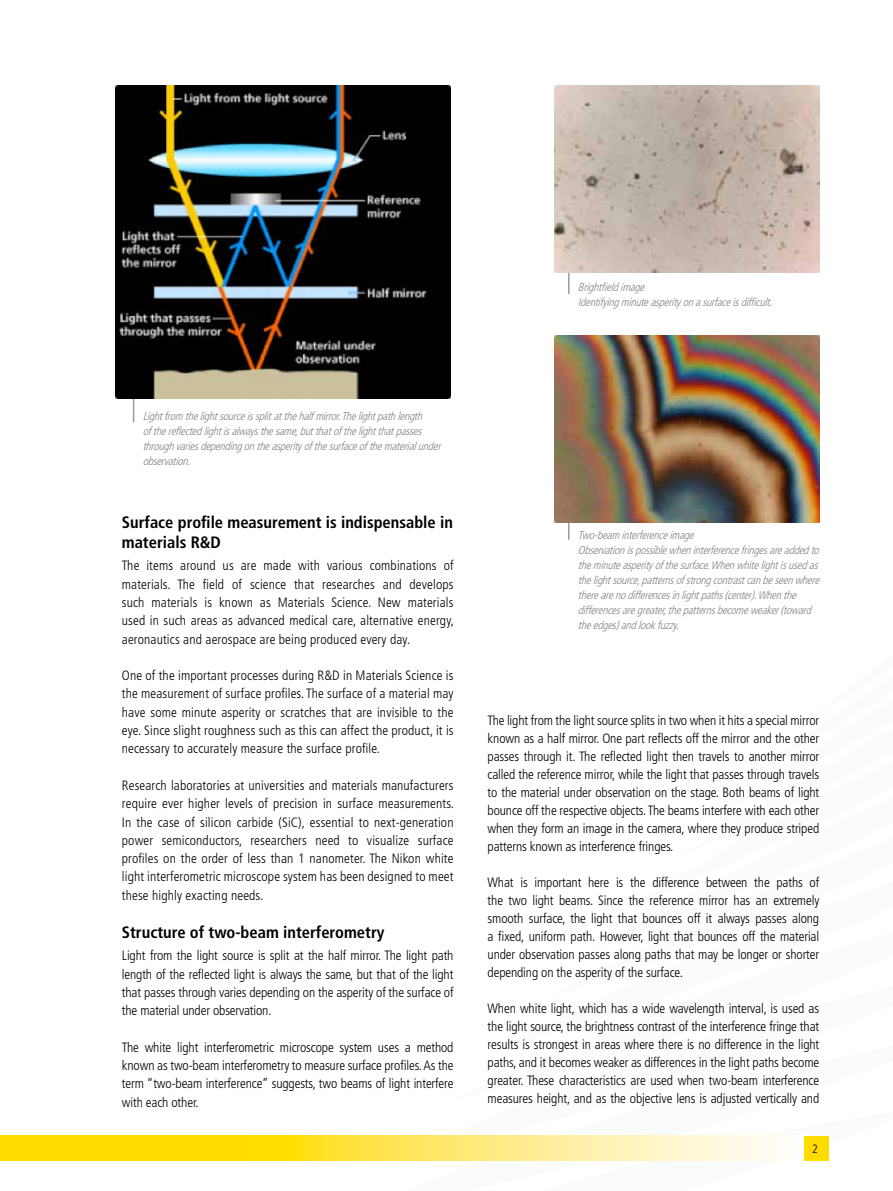
<style>
.page{position:relative;width:893px;height:1191px;background:#fff}
.page>*{position:absolute;margin:0;border:0;box-sizing:border-box;transform-origin:0 0}
.t1{font:700 condensed 16.5px/19.8px "Frutiger LT Std";color:#000}
.t2{font:300 condensed 13.5px/18.3px "Frutiger LT Std";letter-spacing:-.01em;color:#000;text-align:justify}
.t3{font:300 condensed 12px "Frutiger LT Std";color:#000}
.t4{font:italic 300 condensed 11.25px/15px "Frutiger LT Std";color:#818084}
</style>
<div class="page">
<svg style="left:388px;top:1160px;width:441px;height:1px"></svg>
<svg style="left:0;top:1135px;width:779px;height:25px;background:#ffe75a"></svg>
<div style="left:804px;top:1135px;width:25px;height:25px;background:#ffdc00"></div>
<hr style="left:133px;top:382px;width:1px;height:40px;background:#818084">
<img style="left:116px;top:86px;width:334px;height:312px">
<hr style="left:568px;top:214px;width:2px;height:80px;background:#818084">
<hr style="left:568px;top:459px;width:2px;height:80px;background:#818084">
<img style="left:554px;top:86px;width:265px;height:186px">
<img style="left:554px;top:335px;width:265px;height:187px">
<p class="t4" style="left:578px;top:279px;width:199px">Brightfieldimage<br>Identifyingminuteasperityonasurfaceisdifficult.</p>
<p class="t4" style="left:143px;top:409px;width:303px">Lightfrom thelightsourceissplitatthehalfmirror.Thelightpathlength ofthereflectedlightisalwaysthesame,butthatofthelightthatpasses throughvariesdependingontheasperityofthesurfaceofthematerialunder observation.</p>
<p class="t1" style="left:122px;top:512px;width:333px">Surface profile measurement is indispensable in materials R&amp;D</p>
<p class="t2" style="left:122px;top:557px;width:334px">The items around us are made with various combinations of materials. The field of science that researches and develops such materials is known as Materials Science. New materials used in such areas as advanced medical care, alternative energy, aeronautics and aerospace are being produced every day.</p>
<p class="t2" style="left:122px;top:666px;width:333px">One of the important processes during R&amp;D in Materials Science is the measurement of surface profiles. The surface of a material may have some minute asperity or scratches that are invisible to the eye. Since slight roughness such as this can affect the product, it is necessary to accurately measure the surface profile.</p>
<p class="t2" style="left:122px;top:776px;width:334px">Research laboratories at universities and materials manufacturers require ever higher levels of precision in surface measurements.<br>In the case of silicon carbide (SiC), essential to next-generation power semiconductors, researchers need to visualize surface profiles on the order of less than 1 nanometer. The Nikon white light interferometric microscope system has been designed to meet these highly exacting needs.</p>
<p class="t1" style="left:122px;top:922px;width:264px">Structure of two-beam interferometry</p>
<p class="t2" style="left:122px;top:946px;width:333px">Light from the light source is split at the half mirror. The light path length of the reflected light is always the same, but that of the light that passes through varies depending on the asperity of the surface of the material under observation.</p>
<p class="t2" style="left:122px;top:1038px;width:333px">The white light interferometric microscope system uses a method known as two-beam interferometry to measure surface profiles. As the term “two-beam interference” suggests, two beams of light interfere with each other.</p>
<p class="t4" style="left:578px;top:527px;width:246px">Two-beam interferenceimage Observationispossiblewheninterferencefringesareaddedto theminuteasperityofthesurface.Whenwhitelightisusedas thelightsource,patternsofstrongcontrastcanbeseenwhere therearenodifferencesinlightpaths(center).Whenthe differencesaregreater,thepatternsbecomeweaker(toward theedges)andlookfuzzy.</p>
<p class="t2" style="left:488px;top:712px;width:333px">The light from the light source splits in two when it hits a special mirror known as a half mirror. One part reflects off the mirror and the other passes through it. The reflected light then travels to another mirror called the reference mirror, while the light that passes through travels to the material under observation on the stage. Both beams of light bounce off the respective objects. The beams interfere with each other when they form an image in the camera, where they produce striped patterns known as interference fringes.</p>
<p class="t2" style="left:488px;top:874px;width:333px">What is important here is the difference between the paths of the two light beams. Since the reference mirror has an extremely smooth surface, the light that bounces off it always passes along a fixed, uniform path. However, light that bounces off the material under observation passes along paths that may be longer or shorter depending on the asperity of the surface.</p>
<p class="t2" style="left:488px;top:1000px;width:333px">When white light, which has a wide wavelength interval, is used as the light source, the brightness contrast of the interference fringe that results is strongest in areas where there is no difference in the light paths, and it becomes weaker as differences in the light paths become greater. These characteristics are used when two-beam interference measures height, and as the objective lens is adjusted vertically and</p>
<p class="t3" style="left:812px;top:1142px;width:7px">2</p>
</div>
